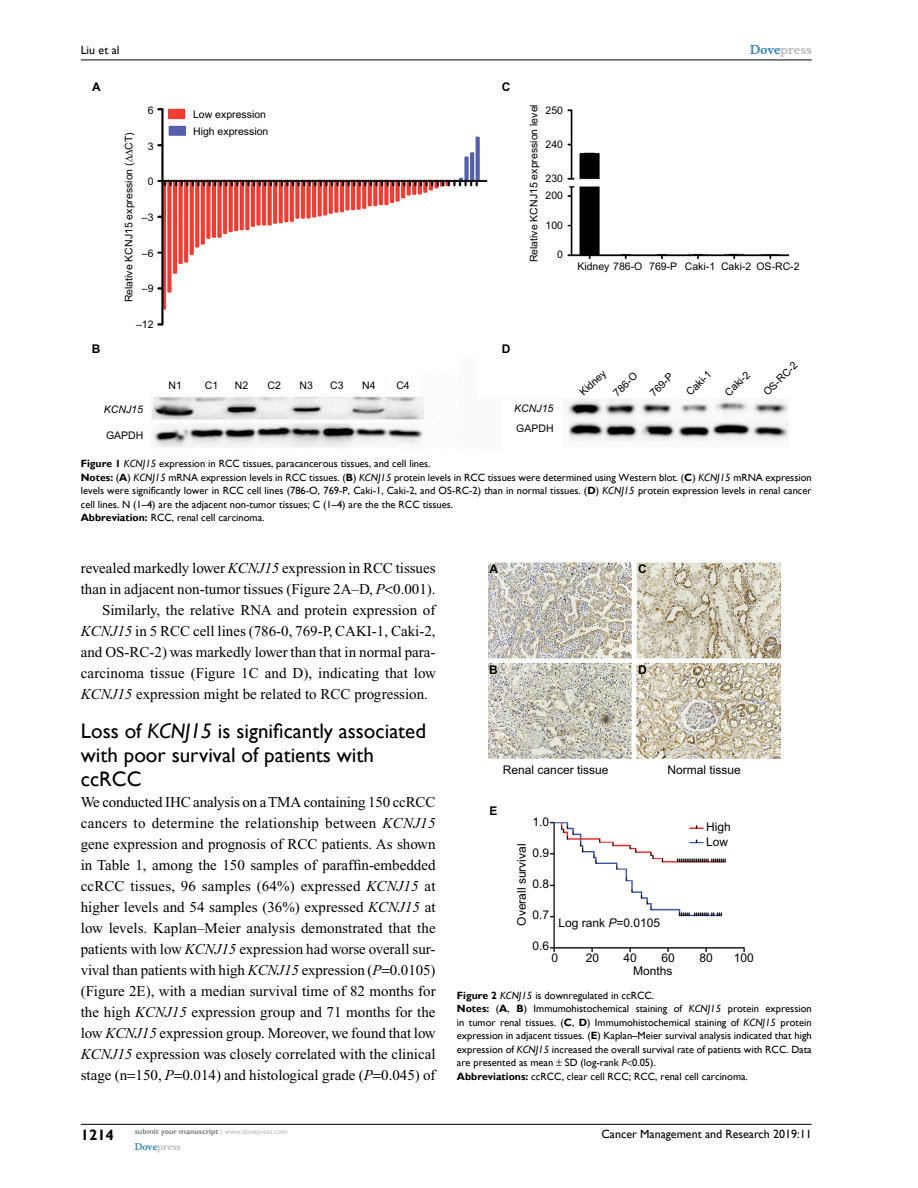
<style>
.page{position:relative;width:918px;height:1188px;background:#fff}
.page>*{position:absolute;margin:0;border:0;box-sizing:border-box;transform-origin:0 0}
.t1{font:21px/24px "Gill Sans";color:#000}
.t2{font:15px/21px "Times New Roman";color:#000;text-align:justify}
.t3{font:700 15px "Gill Sans";color:#000}
.t4{font:12px/14.4px "Arial";color:#000}
.t5{font:12px "Gill Sans";color:#000}
.t6{font:700 12px "Musee";color:#b8babc}
.t7{font:700 12px "Arial";color:#000}
.t8{font:10.5px/13.5px "Gill Sans";color:#000}
.t9{font:10.5px/17.1px "Arial";color:#000}
.t10{font:italic 10.5px "Arial";color:#000}
.t11{font:700 9px "Musee";color:#b8babc}
.t12{font:700 7.5px "Gill Sans";color:#808285}
.s1{color:#3785ad}
.s2{font-weight:700}
.s3{font-style:italic}
.s4{font-weight:400;color:#b8babc}
</style>
<div class="page">
<hr style="left:81px;top:1124px;width:731px;height:1px;background:#000">
<hr style="left:81px;top:60px;width:731px;height:1px;background:#000">
<img style="left:151px;top:109px;width:638px;height:339px">
<img style="left:488px;top:563px;width:293px;height:389px">
<p class="t5" style="left:81px;top:43px;width:40px">Liu et al</p>
<p class="t7" style="left:92px;top:78px;width:10px">A</p>
<p class="t7" style="left:502px;top:78px;width:10px">C</p>
<p class="t9" style="left:148px;top:102px;width:7px">6</p>
<p class="t9" style="left:148px;top:138px;width:7px">3</p>
<p class="t9" style="left:148px;top:173px;width:7px">0</p>
<p class="t9" style="left:142px;top:209px;width:13px">–3</p>
<p class="t9" style="left:142px;top:244px;width:13px">–6</p>
<p class="t9" style="left:142px;top:280px;width:13px">–9</p>
<p class="t9" style="left:136px;top:316px;width:19px">–12</p>
<p class="t9" style="left:120px;top:302px;width:172px;rotate:-90deg">Relative KCNJ15 expression (∆∆CT)</p>
<p class="t9" style="left:193px;top:105px;width:74px">Low expression</p>
<p class="t9" style="left:193px;top:123px;width:77px">High expression</p>
<p class="t7" style="left:92px;top:340px;width:10px">B</p>
<p class="t7" style="left:502px;top:340px;width:10px">D</p>
<p class="t9" style="left:168px;top:377px;width:15px">N1</p>
<p class="t9" style="left:205px;top:377px;width:15px">C1</p>
<p class="t9" style="left:235px;top:377px;width:15px">N2</p>
<p class="t9" style="left:267px;top:377px;width:15px">C2</p>
<p class="t9" style="left:300px;top:377px;width:15px">N3</p>
<p class="t9" style="left:330px;top:377px;width:15px">C3</p>
<p class="t9" style="left:362px;top:377px;width:15px">N4</p>
<p class="t9" style="left:396px;top:377px;width:15px">C4</p>
<p class="t9" style="left:525px;top:262px;width:160px;rotate:-90deg">Relative KCNJ15 expression level</p>
<p class="t9" style="left:546px;top:102px;width:19px">250</p>
<p class="t9" style="left:546px;top:136px;width:19px">240</p>
<p class="t9" style="left:546px;top:170px;width:19px">230<br>200</p>
<p class="t9" style="left:546px;top:217px;width:19px">100</p>
<p class="t9" style="left:557px;top:246px;width:7px">0</p>
<p class="t10" style="left:104px;top:402px;width:41px">KCNJ15</p>
<p class="t9" style="left:106px;top:427px;width:39px">GAPDH</p>
<p class="t10" style="left:514px;top:401px;width:41px">KCNJ15</p>
<p class="t9" style="left:516px;top:420px;width:39px">GAPDH</p>
<p class="t6" style="left:750px;top:43px;width:63px"><span class="s1">Dove</span>press</p>
<p class="t9" style="left:577px;top:257px;width:224px">Kidney 786-O 769-P Caki-1 Caki-2 OS-RC-2</p>
<p class="t9" style="left:575px;top:387px;width:34px;rotate:-44deg">Kidney</p>
<p class="t9" style="left:609px;top:388px;width:31px;rotate:-44deg">786-O</p>
<p class="t9" style="left:646px;top:388px;width:30px;rotate:-44deg">769-P</p>
<p class="t9" style="left:682px;top:387px;width:32px;rotate:-44deg">Caki-1</p>
<p class="t9" style="left:721px;top:388px;width:32px;rotate:-44deg">Caki-2</p>
<p class="t9" style="left:759px;top:388px;width:45px;rotate:-45deg">OS-RC-2</p>
<p class="t8" style="left:81px;top:457px;width:732px"><span class="s2">Figure 1</span> <span class="s3">KCNJ15</span> expression in RCC tissues, paracancerous tissues, and cell lines.<br><span class="s2">Notes:</span> (<span class="s2">A</span>) <span class="s3">KCNJ15</span> mRNA expression levels in RCC tissues. (<span class="s2">B</span>) <span class="s3">KCNJ15</span> protein levels in RCC tissues were determined using Western blot. (<span class="s2">C</span>) <span class="s3">KCNJ15</span> mRNA expression levels were significantly lower in RCC cell lines (786-O, 769-P, Caki-1, Caki-2, and OS-RC-2) than in normal tissues. (<span class="s2">D</span>) <span class="s3">KCNJ15</span> protein expression levels in renal cancer cell lines. N (1–4) are the adjacent non-tumor tissues; C (1–4) are the the RCC tissues.<br><span class="s2">Abbreviation:</span> RCC, renal cell carcinoma.</p>
<p class="t2" style="left:81px;top:557px;width:356px">revealed markedly lower <span class="s3">KCNJ15</span> expression in RCC tissues</p>
<p class="t2" style="left:81px;top:578px;width:356px">than in adjacent non-tumor tissues (Figure 2A–D, <span class="s3">P</span> 0.001).</p>
<p class="t2" style="left:102px;top:599px;width:335px">Similarly, the relative RNA and protein expression of</p>
<p class="t2" style="left:81px;top:620px;width:356px"><span class="s3">KCNJ15</span> in 5 RCC cell lines (786-0, 769-P, CAKI-1, Caki-2,</p>
<p class="t2" style="left:81px;top:641px;width:356px">and OS-RC-2) was markedly lower than that in normal para-</p>
<p class="t2" style="left:81px;top:662px;width:357px">carcinoma tissue (Figure 1C and D), indicating that low</p>
<p class="t2" style="left:81px;top:683px;width:349px"><span class="s3">KCNJ15</span> expression might be related to RCC progression.</p>
<h1 class="t1" style="left:81px;top:719px;width:347px">Loss of <span class="s3">KCNJ15</span> is significantly associated with poor survival of patients with ccRCC</h1>
<p class="t2" style="left:81px;top:791px;width:357px">We conducted IHC analysis on a TMA containing 150 ccRCC cancers to determine the relationship between <span class="s3">KCNJ15 </span>gene expression and prognosis of RCC patients. As shown in Table 1, among the 150 samples of paraffin-embedded ccRCC tissues, 96 samples (64%) expressed <span class="s3">KCNJ15</span> at higher levels and 54 samples (36%) expressed <span class="s3">KCNJ15</span> at low levels. Kaplan–Meier analysis demonstrated that the patients with low <span class="s3">KCNJ15</span> expression had worse overall sur&shy;vival than patients with high <span class="s3">KCNJ15</span> expression (<span class="s3">P</span> 0.0105) (Figure 2E), with a median survival time of 82 months for the high <span class="s3">KCNJ15</span> expression group and 71 months for the low <span class="s3">KCNJ15</span> expression group. Moreover, we found that low <span class="s3">KCNJ15</span> expression was closely correlated with the clinical stage (n 150, <span class="s3">P</span> 0.014) and histological grade (<span class="s3">P</span> 0.045) of</p>
<p class="t7" style="left:489px;top:561px;width:10px">A</p>
<p class="t7" style="left:638px;top:561px;width:10px">C</p>
<p class="t7" style="left:489px;top:661px;width:10px">B</p>
<p class="t7" style="left:638px;top:661px;width:10px">D</p>
<p class="t4" style="left:503px;top:762px;width:107px">Renal cancer tissue</p>
<p class="t4" style="left:667px;top:762px;width:75px">Normal tissue</p>
<p class="t7" style="left:490px;top:802px;width:10px">E</p>
<p class="t4" style="left:532px;top:814px;width:18px">1.0</p>
<p class="t4" style="left:514px;top:926px;width:84px;rotate:-90deg">Overall survival</p>
<p class="t4" style="left:532px;top:845px;width:18px">0.9</p>
<p class="t4" style="left:532px;top:877px;width:18px">0.8</p>
<p class="t4" style="left:532px;top:908px;width:18px">0.7</p>
<p class="t4" style="left:532px;top:939px;width:18px">0.6</p>
<p class="t4" style="left:559px;top:915px;width:103px">Log rank <span class="s3">P</span>=0.0105</p>
<p class="t4" style="left:706px;top:820px;width:26px">High<br>Low</p>
<p class="t4" style="left:552px;top:950px;width:8px">0</p>
<p class="t4" style="left:586px;top:950px;width:15px">20</p>
<p class="t4" style="left:624px;top:950px;width:15px">40</p>
<p class="t4" style="left:662px;top:950px;width:15px">60</p>
<p class="t4" style="left:700px;top:950px;width:15px">80</p>
<p class="t4" style="left:734px;top:950px;width:22px">100</p>
<p class="t4" style="left:633px;top:964px;width:41px">Months</p>
<p class="t8" style="left:457px;top:988px;width:356px"><span class="s2">Figure 2</span> <span class="s3">KCNJ15</span> is downregulated in ccRCC.<br><span class="s2">Notes:</span> (<span class="s2">A</span>, <span class="s2">B</span>) Immumohistochemical staining of <span class="s3">KCNJ15</span> protein expression in tumor renal tissues. (<span class="s2">C</span>, <span class="s2">D</span>) Immumohistochemical staining of <span class="s3">KCNJ15</span> protein expression in adjacent tissues. (<span class="s2">E</span>) Kaplan–Meier survival analysis indicated that high expression of <span class="s3">KCNJ15</span> increased the overall survival rate of patients with RCC. Data are presented as mean SD (log-rank <span class="s3">P</span> 0.05).<br><span class="s2">Abbreviations:</span> ccRCC, clear cell RCC; RCC, renal cell carcinoma.</p>
<p class="t3" style="left:81px;top:1126px;width:35px">1214</p>
<p class="t12" style="left:135px;top:1127px;width:154px">submit your manuscript <span class="s4">| www.dovepress.com</span></p>
<p class="t11" style="left:135px;top:1141px;width:48px"><span class="s1">Dove</span>press</p>
<p class="t5" style="left:601px;top:1127px;width:212px">Cancer Management and Research 2019:11</p>
</div>
